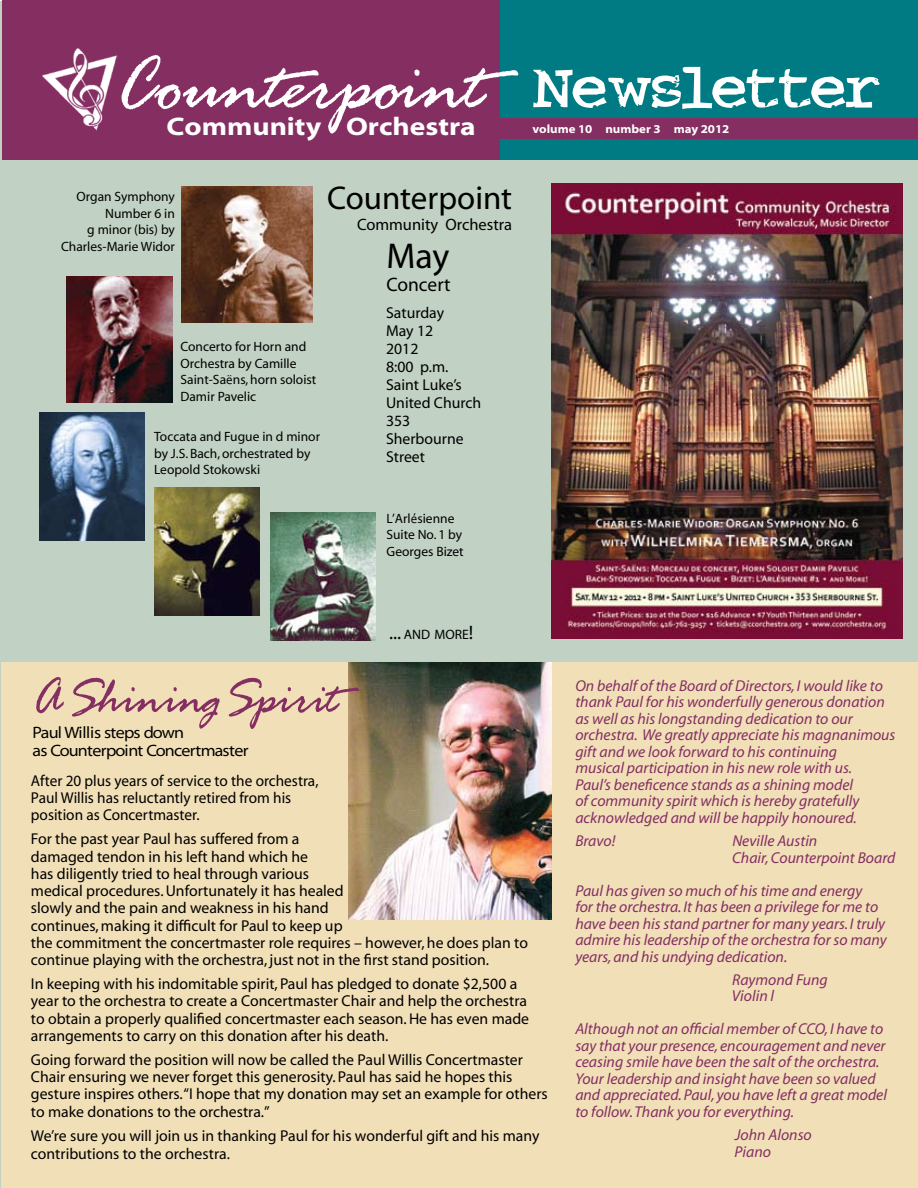
<style>
.page{position:relative;width:918px;height:1188px;background:#fff}
.page>*{position:absolute;margin:0;border:0;box-sizing:border-box;transform-origin:0 0}
.t1{font:82.5px "Rage Italic Plain";color:#fff}
.t2{font:72px "Crud Font";color:#fff}
.t3{font:54px "Rage Italic Plain";color:#842e62;scale:.94 1}
.t4{font:36px "Myriad MM 400 600";color:#000}
.t5{font:33px "Myriad MM 400 600";color:#000}
.t6{font:25.5px "Myriad MM 700 700";color:#fff;scale:1.08 1}
.t7{font:19.5px "Myriad MM 400 600";color:#000}
.t8{font:16.5px/18px "Myriad MM 400 700";color:#000}
.t9{font:16.5px "Myriad MM 400 600";color:#000}
.t10{font:15.75px/17.2px "Myriad MM 400 600";color:#000}
.t11{font:15.75px/16.5px "Myriad MM It 400 600";color:#842e62}
.t12{font:13.65px "Myriad MM SC700 400 600";color:#000}
.t13{font:13.5px/16.5px "Myriad MM 400 600";color:#000}
.t14{font:12px "Myriad MM 700 700";color:#fff}
.s1{font-family:"Corbel"}
.s2{font-family:"Myriad MM 400 600";font-size:19.5px}
.s3{font-size:19.5px}
</style>
<div class="page">
<div style="left:1px;top:1px;width:917px;height:1187px;background:#c1d1c3"></div>
<div style="left:2px;top:0;width:916px;height:160px;background:#007b84"></div>
<div style="left:2px;top:0;width:498px;height:160px;background:#842e62"></div>
<div style="left:432px;top:119px;width:486px;height:20px;background:#842e62"></div>
<div style="left:1px;top:663px;width:917px;height:525px;background:#f1dfb8"></div>
<img style="left:552px;top:184px;width:351px;height:454px">
<img style="left:42px;top:48px;width:75px;height:82px">
<img style="left:182px;top:186px;width:131px;height:136px">
<img style="left:39px;top:413px;width:106px;height:128px">
<img style="left:270px;top:512px;width:106px;height:128px">
<img style="left:154px;top:487px;width:106px;height:129px">
<img style="left:67px;top:276px;width:105px;height:127px">
<img style="left:349px;top:663px;width:202px;height:256px">
<h1 class="t1" style="left:116px;top:34px;width:371px">Counterpoint</h1>
<h3 class="t6" style="left:167px;top:114px;width:288px">Community Orchestra</h3>
<h2 class="t2" style="left:532px;top:49px;width:351px">Newsletter</h2>
<p class="t14" style="left:532px;top:123px;width:199px">volume 10 number 3 may 2012</p>
<p class="t13" style="left:61px;top:189px;width:115px;text-align:right">Organ Symphony<br>Number 6 in<br>g minor (bis) by<br>Charles-Marie Widor</p>
<p class="t13" style="left:181px;top:339px;width:137px">Concerto for Horn and<br>Orchestra by Camille<br>Saint-Sa<span class="s1">ë</span>ns, horn soloist<br>Damir Pavelic</p>
<p class="t13" style="left:154px;top:429px;width:167px">Toccata and Fugue in d minor by J.S. Bach, orchestrated by<br>Leopold Stokowski</p>
<h3 class="t5" style="left:327px;top:182px;width:187px">Counterpoint</h3>
<p class="t9" style="left:357px;top:217px;width:157px">Community Orchestra</p>
<h3 class="t4" style="left:386px;top:238px;width:65px">May</h3>
<p class="t7" style="left:386px;top:275px;width:66px">Concert</p>
<p class="t10" style="left:386px;top:305px;width:97px;line-height:18px">Saturday<br>May 12<br>2012<br>8:00 p.m.<br>Saint Luke’s<br>United Church<br>353<br>Sherbourne<br>Street</p>
<p class="t13" style="left:386px;top:511px;width:79px">L’Arl<span class="s1">é</span>sienne<br>Suite No. 1 by<br>Georges Bizet</p>
<p class="t12" style="left:389px;top:628px;width:86px"><span class="s2">...</span> AND MORE<span class="s3">!</span></p>
<h3 class="t3" style="left:32px;top:664px;width:327px">AShiningSpirit</h3>
<p class="t8" style="left:32px;top:725px;width:217px">Paul Willis steps down<br>as Counterpoint Concertmaster</p>
<p class="t10" style="left:31px;top:773px;width:289px">After 20 plus years of service to the orchestra,<br>Paul Willis has reluctantly retired from his position as Concertmaster.</p>
<p class="t10" style="left:31px;top:831px;width:499px">For the past year Paul has suffered from a<br>damaged tendon in his left hand which he<br>has diligently tried to heal through various<br>medical procedures. Unfortunately it has healed<br>slowly and the pain and weakness in his hand<br>continues, making it difficult for Paul to keep up<br>the commitment the concertmaster role requires – however, he does plan to continue playing with the orchestra, just not in the first stand position.</p>
<p class="t10" style="left:31px;top:976px;width:500px">In keeping with his indomitable spirit, Paul has pledged to donate $2,500 a year to the orchestra to create a Concertmaster Chair and help the orchestra to obtain a properly qualified concertmaster each season. He has even made arrangements to carry on this donation after his death.</p>
<p class="t10" style="left:31px;top:1052px;width:518px">Going forward the position will now be called the Paul Willis Concertmaster Chair ensuring we never forget this generosity. Paul has said he hopes this gesture inspires others.“I hope that my donation may set an example for others to make donations to the orchestra.”</p>
<p class="t10" style="left:31px;top:1127px;width:510px;line-height:18px">We’re sure you will join us in thanking Paul for his wonderful gift and his many contributions to the orchestra.</p>
<p class="t11" style="left:575px;top:678px;width:322px">On behalf of the Board of Directors, I would like to thank Paul for his wonderfully generous donation as well as his longstanding dedication to our orchestra. We greatly appreciate his magnanimous gift and we look forward to his continuing<br>musical participation in his new role with us.<br>Paul’s beneficence stands as a shining model<br>of community spirit which is hereby gratefully acknowledged and will be happily honoured.</p>
<p class="t11" style="left:575px;top:833px;width:42px">Bravo!</p>
<p class="t11" style="left:732px;top:833px;width:165px">Neville Austin<br>Chair, Counterpoint Board</p>
<p class="t11" style="left:575px;top:883px;width:313px">Paul has given so much of his time and energy<br>for the orchestra. It has been a privilege for me to have been his stand partner for many years. I truly admire his leadership of the orchestra for so many years, and his undying dedication.</p>
<p class="t11" style="left:732px;top:972px;width:98px">Raymond Fung<br>Violin l</p>
<p class="t11" style="left:575px;top:1022px;width:313px">Although not an official member of CCO, I have to say that your presence, encouragement and never ceasing smile have been the salt of the orchestra.<br>Your leadership and insight have been so valued and appreciated. Paul, you have left a great model to follow. Thank you for everything.</p>
<p class="t11" style="left:735px;top:1127px;width:79px">John Alonso<br>Piano</p>
</div>
